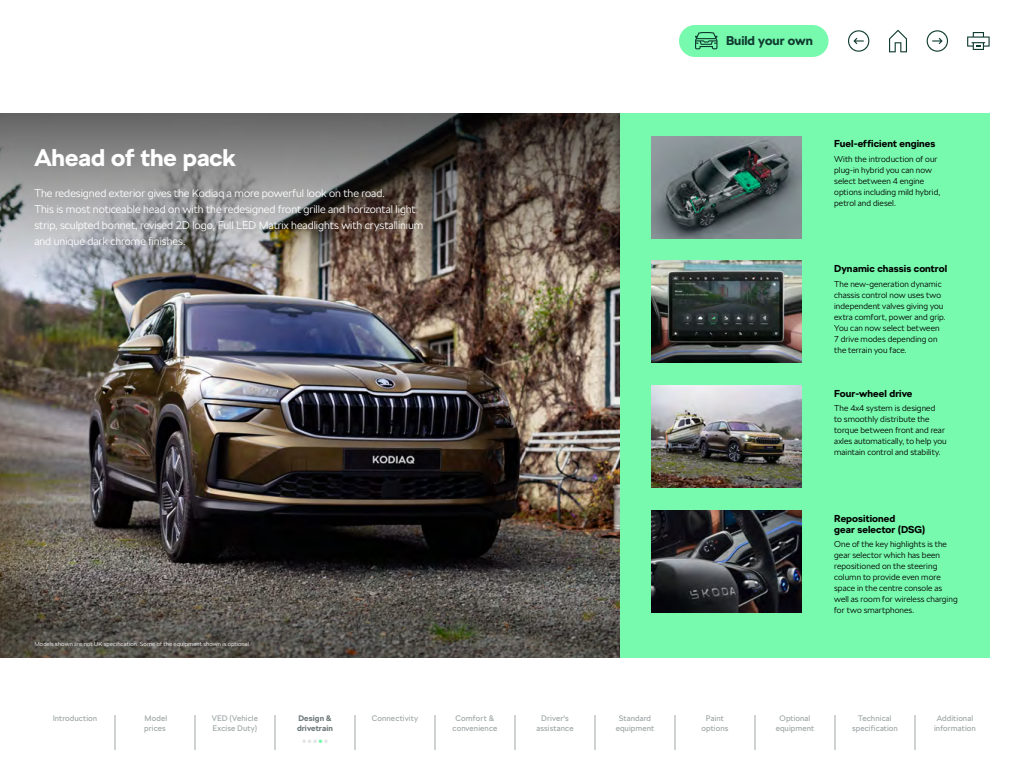
<style>
.page{position:relative;width:1024px;height:768px;background:#fff}
.page>*{position:absolute;margin:0;border:0;box-sizing:border-box;transform-origin:0 0}
.t1{font:700 24px "SKODA Next";color:#fff}
.t2{font:700 12.7px "SKODA Next";color:#0e3a2f}
.t3{font:300 11px/16px "SKODA Next";letter-spacing:-.005em;color:#fff}
.t4{font:700 10px/11px "SKODA Next";letter-spacing:.005em;color:#000}
.t5{font:300 8.5px/11px "SKODA Next";letter-spacing:.01em;color:#000}
.t6{font:8px/10px "SKODA Next";letter-spacing:.01em;color:#a0a7a8;text-align:center}
.t7{font:700 8px/10px "SKODA Next";letter-spacing:.015em;color:#6f797a}
.t8{font:300 6px "SKODA Next";letter-spacing:.02em;color:#fff}
</style>
<div class="page">
<div style="left:679px;top:25px;width:150px;height:32px;background:#78faae;border-radius:16px"></div>
<svg style="left:695px;top:32px;width:23px;height:17px"></svg>
<svg style="left:889px;top:30px;width:18px;height:22px"></svg>
<svg style="left:967px;top:32px;width:23px;height:18px"></svg>
<svg style="left:848px;top:30px;width:21px;height:22px"></svg>
<svg style="left:927px;top:30px;width:21px;height:22px"></svg>
<div style="left:585px;top:113px;width:405px;height:545px;background:#78faae"></div>
<img style="left:652px;top:386px;width:150px;height:102px">
<img style="left:652px;top:510px;width:150px;height:102px">
<img style="left:652px;top:136px;width:150px;height:102px">
<img style="left:652px;top:261px;width:150px;height:102px">
<img style="left:0;top:376px;width:620px;height:150px">
<svg style="left:0;top:526px;width:620px;height:132px;background:#4b4742"></svg>
<img style="left:0;top:113px;width:620px;height:263px">
<hr style="left:115px;top:715px;width:1px;height:35px;background:#a0a7a8">
<hr style="left:195px;top:715px;width:1px;height:35px;background:#a0a7a8">
<hr style="left:275px;top:715px;width:1px;height:35px;background:#a0a7a8">
<hr style="left:355px;top:715px;width:1px;height:35px;background:#a0a7a8">
<hr style="left:435px;top:715px;width:1px;height:35px;background:#a0a7a8">
<hr style="left:515px;top:715px;width:1px;height:35px;background:#a0a7a8">
<hr style="left:595px;top:715px;width:1px;height:35px;background:#a0a7a8">
<hr style="left:675px;top:715px;width:1px;height:35px;background:#a0a7a8">
<hr style="left:755px;top:715px;width:1px;height:35px;background:#a0a7a8">
<hr style="left:835px;top:715px;width:1px;height:35px;background:#a0a7a8">
<hr style="left:915px;top:715px;width:1px;height:35px;background:#a0a7a8">
<svg style="left:302px;top:740px;width:26px;height:3px"></svg>
<h1 class="t1" style="left:34px;top:143px;width:203px">Ahead of the pack</h1>
<p class="t3" style="left:34px;top:185px;width:391px">The redesigned exterior gives the Kodiaq a more powerful look on the road.<br>This is most noticeable head on with the redesigned front grille and horizontal light strip, sculpted bonnet, revised 2D logo, Full LED Matrix headlights with crystallinium and unique dark chrome finishes.</p>
<p class="t3" style="left:34px;top:264px;width:4px">.</p>
<p class="t8" style="left:34px;top:641px;width:218px">Models shown are not UK specification. Some of the equipment shown is optional.</p>
<h2 class="t2" style="left:726px;top:33px;width:89px">Build your own</h2>
<p class="t4" style="left:834px;top:138px;width:103px">Fuel-efficient engines</p>
<p class="t5" style="left:834px;top:154px;width:108px">With the introduction of our plug-in hybrid you can now select between 4 engine options including mild hybrid, petrol and diesel.</p>
<p class="t4" style="left:834px;top:263px;width:114px">Dynamic chassis control</p>
<p class="t5" style="left:834px;top:278px;width:113px">The new-generation dynamic chassis control now uses two independent valves giving you extra comfort, power and grip.<br>You can now select between<br>7 drive modes depending on the terrain you face.</p>
<p class="t4" style="left:834px;top:388px;width:80px">Four-wheel drive</p>
<p class="t5" style="left:834px;top:403px;width:114px">The 4x4 system is designed<br>to smoothly distribute the torque between front and rear axles automatically, to help you maintain control and stability.</p>
<p class="t4" style="left:834px;top:513px;width:93px">Repositioned<br>gear selector (DSG)</p>
<p class="t5" style="left:834px;top:539px;width:125px">One of the key highlights is the gear selector which has been repositioned on the steering column to provide even more space in the centre console as well as room for wireless charging for two smartphones.</p>
<p class="t6" style="left:53px;top:713px;width:46px">Introduction</p>
<p class="t6" style="left:144px;top:713px;width:25px;text-align:left">Model prices</p>
<p class="t6" style="left:212px;top:713px;width:48px;text-align:left">VED (Vehicle<br>Excise Duty)</p>
<p class="t7" style="left:297px;top:713px;width:37px">Design &amp; drivetrain</p>
<p class="t6" style="left:372px;top:713px;width:48px">Connectivity</p>
<p class="t6" style="left:453px;top:713px;width:46px">Comfort &amp; convenience</p>
<p class="t6" style="left:536px;top:713px;width:39px">Driver's assistance</p>
<p class="t6" style="left:616px;top:713px;width:40px">Standard equipment</p>
<p class="t6" style="left:702px;top:713px;width:28px">Paint options</p>
<p class="t6" style="left:776px;top:713px;width:40px">Optional equipment</p>
<p class="t6" style="left:852px;top:713px;width:47px">Technical specification</p>
<p class="t6" style="left:934px;top:713px;width:43px">Additional information</p>
</div>
